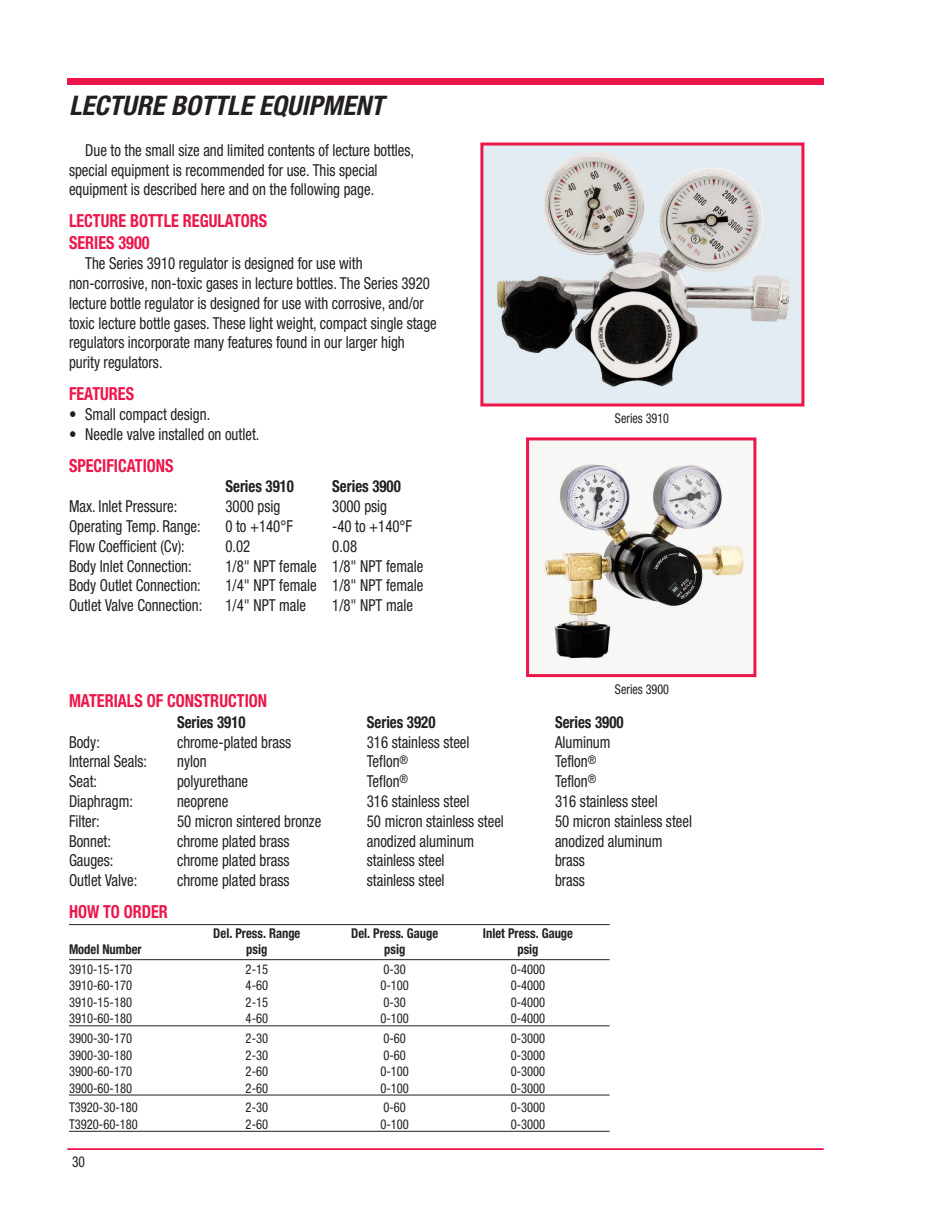
<style>
.page{position:relative;width:945px;height:1215px;background:#fff}
.page>*{position:absolute;margin:0;border:0;box-sizing:border-box;transform-origin:0 0}
.t1{font:italic 700 condensed 27px "Helvetica Neue LT";color:#231f20}
.t2{font:700 condensed 18px/21.6px "Helvetica Neue LT";color:#ed164b;scale:.9 1}
.t3{font:condensed 16.5px/19.8px "Helvetica Neue LT";color:#231f20;scale:.9 1}
.t4{font:700 condensed 16.5px "Helvetica Neue LT";color:#231f20;scale:.9 1}
.t5{font:condensed 15px "Helvetica Neue LT";color:#231f20;scale:.9 1}
.t6{font:condensed 13.5px "Helvetica Neue LT";color:#231f20;scale:.93 1}
.t7{font:700 condensed 13.5px "Helvetica Neue LT";color:#231f20;scale:.93 1}
.t8{font:condensed 13.5px "Helvetica Neue LT";color:#231f20;scale:.9 1}
</style>
<div class="page">
<hr style="left:68px;top:1148px;width:756px;height:2px;background:#ed164b">
<div style="left:68px;top:78px;width:756px;height:7px;background:#ed164b"></div>
<hr style="left:69px;top:924px;width:541px;height:1px;background:#231f20">
<hr style="left:69px;top:959px;width:541px;height:1px;background:#231f20">
<hr style="left:69px;top:1026px;width:541px;height:1px;background:#231f20">
<hr style="left:69px;top:1095px;width:541px;height:1px;background:#231f20">
<hr style="left:69px;top:1131px;width:541px;height:1px;background:#231f20">
<img style="left:484px;top:146px;width:316px;height:256px">
<div style="left:480px;top:142px;width:324px;height:264px;border:3px solid #ed164b"></div>
<img style="left:534px;top:463px;width:212px;height:210px">
<div style="left:526px;top:437px;width:230px;height:240px;border:3px solid #ed164b"></div>
<h1 class="t1" style="left:69px;top:96px;width:316px">LECTURE BOTTLE EQUIPMENT</h1>
<p class="t3" style="left:69px;top:141px;width:385px;text-indent:16px">Due to the small size and limited contents of lecture bottles, special equipment is recommended for use. This special equipment is described here and on the following page.</p>
<p class="t2" style="left:69px;top:211px;width:222px">LECTURE BOTTLE REGULATORS<br>SERIES 3900</p>
<p class="t3" style="left:69px;top:255px;width:410px;text-indent:16px">The Series 3910 regulator is designed for use with non-corrosive, non-toxic gases in lecture bottles. The Series 3920 lecture bottle regulator is designed for use with corrosive, and/or toxic lecture bottle gases. These light weight, compact single stage regulators incorporate many features found in our larger high purity regulators.</p>
<p class="t2" style="left:69px;top:384px;width:74px">FEATURES</p>
<p class="t3" style="left:69px;top:406px;width:158px">• Small compact design.</p>
<p class="t3" style="left:69px;top:426px;width:213px">• Needle valve installed on outlet.</p>
<p class="t2" style="left:69px;top:456px;width:118px">SPECIFICATIONS</p>
<p class="t4" style="left:225px;top:481px;width:78px">Series 3910</p>
<p class="t4" style="left:332px;top:481px;width:78px">Series 3900</p>
<p class="t3" style="left:69px;top:498px;width:122px">Max. Inlet Pressure:</p>
<p class="t3" style="left:225px;top:498px;width:63px">3000 psig</p>
<p class="t3" style="left:332px;top:498px;width:63px">3000 psig</p>
<p class="t3" style="left:69px;top:518px;width:148px">Operating Temp. Range:</p>
<p class="t3" style="left:225px;top:518px;width:77px">0 to +140°F</p>
<p class="t3" style="left:332px;top:518px;width:90px">-40 to +140°F</p>
<p class="t3" style="left:69px;top:537px;width:130px">Flow Coefficient (Cv):</p>
<p class="t3" style="left:225px;top:537px;width:29px">0.02</p>
<p class="t3" style="left:332px;top:537px;width:29px">0.08</p>
<p class="t3" style="left:69px;top:557px;width:138px">Body Inlet Connection:</p>
<p class="t3" style="left:225px;top:557px;width:222px">1/8" NPT female 1/8" NPT female</p>
<p class="t3" style="left:69px;top:577px;width:148px">Body Outlet Connection:</p>
<p class="t3" style="left:225px;top:577px;width:222px">1/4" NPT female 1/8" NPT female</p>
<p class="t3" style="left:69px;top:597px;width:150px">Outlet Valve Connection:</p>
<p class="t3" style="left:225px;top:597px;width:91px">1/4" NPT male</p>
<p class="t3" style="left:332px;top:597px;width:91px">1/8" NPT male</p>
<p class="t8" style="left:615px;top:413px;width:62px">Series 3910</p>
<p class="t8" style="left:615px;top:685px;width:62px">Series 3900</p>
<p class="t2" style="left:69px;top:692px;width:222px">MATERIALS OF CONSTRUCTION</p>
<p class="t4" style="left:177px;top:716px;width:78px">Series 3910</p>
<p class="t4" style="left:367px;top:716px;width:78px">Series 3920</p>
<p class="t4" style="left:555px;top:716px;width:78px">Series 3900</p>
<p class="t3" style="left:69px;top:733px;width:36px">Body:</p>
<p class="t3" style="left:177px;top:733px;width:128px">chrome-plated brass</p>
<p class="t3" style="left:367px;top:733px;width:116px">316 stainless steel</p>
<p class="t3" style="left:555px;top:733px;width:63px">Aluminum</p>
<p class="t3" style="left:69px;top:753px;width:88px">Internal Seals:</p>
<p class="t3" style="left:177px;top:753px;width:34px">nylon</p>
<p class="t3" style="left:367px;top:753px;width:47px">Teflon<sup>®</sup></p>
<p class="t3" style="left:555px;top:753px;width:47px">Teflon<sup>®</sup></p>
<p class="t3" style="left:69px;top:773px;width:33px">Seat:</p>
<p class="t3" style="left:177px;top:773px;width:81px">polyurethane</p>
<p class="t3" style="left:367px;top:773px;width:47px">Teflon<sup>®</sup></p>
<p class="t3" style="left:555px;top:773px;width:47px">Teflon<sup>®</sup></p>
<p class="t3" style="left:69px;top:793px;width:73px">Diaphragm:</p>
<p class="t3" style="left:177px;top:793px;width:59px">neoprene</p>
<p class="t3" style="left:367px;top:793px;width:116px">316 stainless steel</p>
<p class="t3" style="left:555px;top:793px;width:116px">316 stainless steel</p>
<p class="t3" style="left:69px;top:813px;width:36px">Filter:</p>
<p class="t3" style="left:177px;top:813px;width:162px">50 micron sintered bronze</p>
<p class="t3" style="left:367px;top:813px;width:154px">50 micron stainless steel</p>
<p class="t3" style="left:555px;top:813px;width:154px">50 micron stainless steel</p>
<p class="t3" style="left:69px;top:832px;width:48px">Bonnet:</p>
<p class="t3" style="left:177px;top:832px;width:127px">chrome plated brass</p>
<p class="t3" style="left:367px;top:832px;width:121px">anodized aluminum</p>
<p class="t3" style="left:555px;top:832px;width:121px">anodized aluminum</p>
<p class="t3" style="left:69px;top:852px;width:51px">Gauges:</p>
<p class="t3" style="left:177px;top:852px;width:127px">chrome plated brass</p>
<p class="t3" style="left:367px;top:852px;width:88px">stainless steel</p>
<p class="t3" style="left:555px;top:852px;width:35px">brass</p>
<p class="t3" style="left:69px;top:872px;width:78px">Outlet Valve:</p>
<p class="t3" style="left:177px;top:872px;width:127px">chrome plated brass</p>
<p class="t3" style="left:367px;top:872px;width:88px">stainless steel</p>
<p class="t3" style="left:555px;top:872px;width:35px">brass</p>
<p class="t2" style="left:69px;top:902px;width:111px">HOW TO ORDER</p>
<p class="t7" style="left:213px;top:928px;width:95px">Del. Press. Range</p>
<p class="t7" style="left:351px;top:928px;width:95px">Del. Press. Gauge</p>
<p class="t7" style="left:483px;top:928px;width:98px">Inlet Press. Gauge</p>
<p class="t7" style="left:69px;top:945px;width:80px">Model Number</p>
<p class="t7" style="left:246px;top:945px;width:24px">psig</p>
<p class="t7" style="left:384px;top:945px;width:24px">psig</p>
<p class="t7" style="left:517px;top:945px;width:24px">psig</p>
<p class="t6" style="left:69px;top:964px;width:69px">3910-15-170</p>
<p class="t6" style="left:246px;top:964px;width:26px">2-15</p>
<p class="t6" style="left:384px;top:964px;width:26px">0-30</p>
<p class="t6" style="left:511px;top:964px;width:39px">0-4000</p>
<p class="t6" style="left:69px;top:981px;width:69px">3910-60-170</p>
<p class="t6" style="left:246px;top:981px;width:26px">4-60</p>
<p class="t6" style="left:380px;top:981px;width:32px">0-100</p>
<p class="t6" style="left:511px;top:981px;width:39px">0-4000</p>
<p class="t6" style="left:69px;top:997px;width:69px">3910-15-180</p>
<p class="t6" style="left:246px;top:997px;width:26px">2-15</p>
<p class="t6" style="left:384px;top:997px;width:26px">0-30</p>
<p class="t6" style="left:511px;top:997px;width:39px">0-4000</p>
<p class="t6" style="left:69px;top:1014px;width:69px">3910-60-180</p>
<p class="t6" style="left:246px;top:1014px;width:26px">4-60</p>
<p class="t6" style="left:380px;top:1014px;width:32px">0-100</p>
<p class="t6" style="left:511px;top:1014px;width:39px">0-4000</p>
<p class="t6" style="left:69px;top:1034px;width:69px">3900-30-170</p>
<p class="t6" style="left:246px;top:1034px;width:26px">2-30</p>
<p class="t6" style="left:384px;top:1034px;width:26px">0-60</p>
<p class="t6" style="left:511px;top:1034px;width:39px">0-3000</p>
<p class="t6" style="left:69px;top:1050px;width:69px">3900-30-180</p>
<p class="t6" style="left:246px;top:1050px;width:26px">2-30</p>
<p class="t6" style="left:384px;top:1050px;width:26px">0-60</p>
<p class="t6" style="left:511px;top:1050px;width:39px">0-3000</p>
<p class="t6" style="left:69px;top:1067px;width:69px">3900-60-170</p>
<p class="t6" style="left:246px;top:1067px;width:26px">2-60</p>
<p class="t6" style="left:380px;top:1067px;width:32px">0-100</p>
<p class="t6" style="left:511px;top:1067px;width:39px">0-3000</p>
<p class="t6" style="left:69px;top:1083px;width:69px">3900-60-180</p>
<p class="t6" style="left:246px;top:1083px;width:26px">2-60</p>
<p class="t6" style="left:380px;top:1083px;width:32px">0-100</p>
<p class="t6" style="left:511px;top:1083px;width:39px">0-3000</p>
<p class="t6" style="left:69px;top:1103px;width:76px">T3920-30-180</p>
<p class="t6" style="left:246px;top:1103px;width:26px">2-30</p>
<p class="t6" style="left:384px;top:1103px;width:26px">0-60</p>
<p class="t6" style="left:511px;top:1103px;width:39px">0-3000</p>
<p class="t6" style="left:69px;top:1119px;width:76px">T3920-60-180</p>
<p class="t6" style="left:246px;top:1119px;width:26px">2-60</p>
<p class="t6" style="left:380px;top:1119px;width:32px">0-100</p>
<p class="t6" style="left:511px;top:1119px;width:39px">0-3000</p>
<p class="t5" style="left:72px;top:1157px;width:16px">30</p>
</div>
